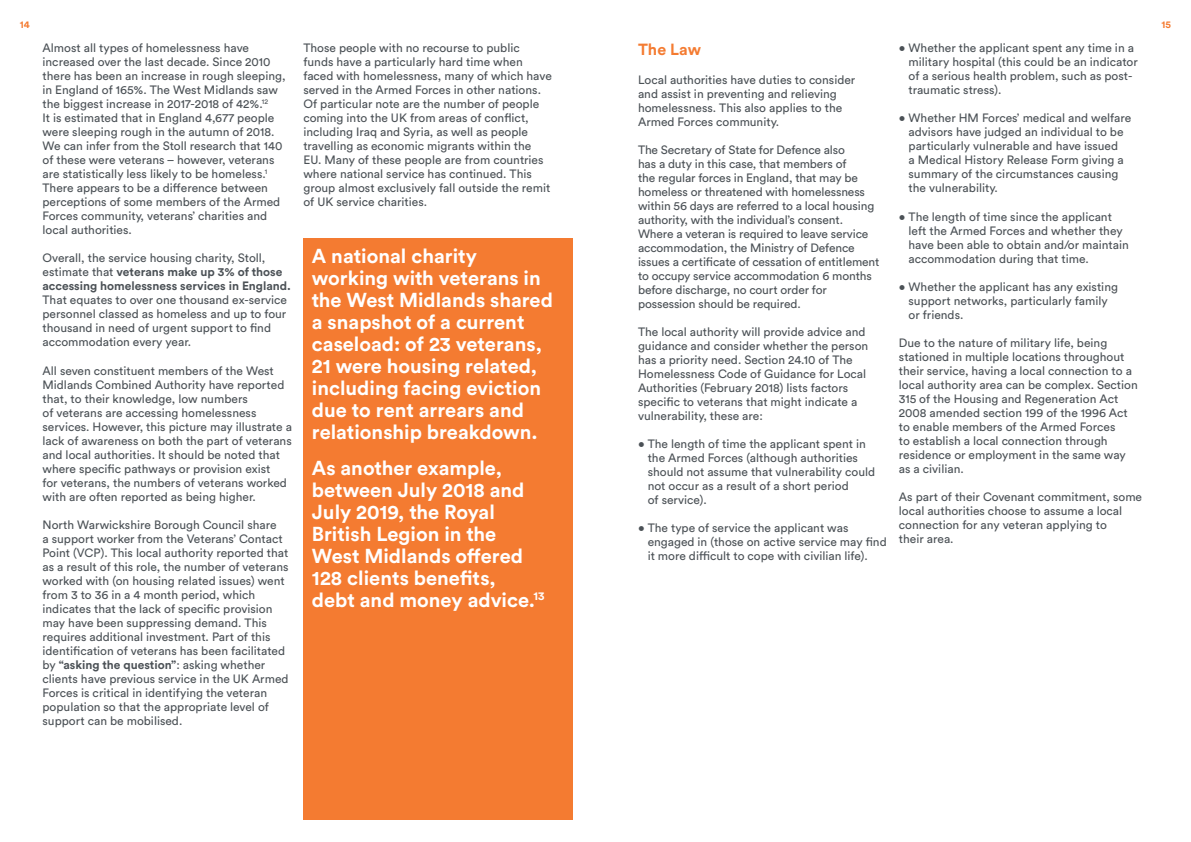
<style>
.page{position:relative;width:1191px;height:842px;background:#fff}
.page>*{position:absolute;margin:0;border:0;box-sizing:border-box;transform-origin:0 0}
.t1{font:700 20px/22px "Circular Std";color:#fff}
.t2{font:700 16px "Circular Std";color:#f47b31}
.t3{font:12px/14px "Circular Std";color:#4b5156}
.t4{font:700 10px "Circular Std";color:#f47b31}
.s1{font-weight:700}
</style>
<div class="page">
<div style="left:303px;top:238px;width:270px;height:581px;background:#f47b31"></div>
<p class="t4" style="left:20px;top:18px;width:11px">14</p>
<p class="t4" style="left:1161px;top:18px;width:11px">15</p>
<p class="t3" style="left:43px;top:41px;width:244px">Almost all types of homelessness have increased over the last decade. Since 2010 there has been an increase in rough sleeping, in England of 165%. The West Midlands saw the biggest increase in 2017-2018 of 42%.<sup>12<br></sup>It is estimated that in England 4,677 people were sleeping rough in the autumn of 2018.<br>We can infer from the Stoll research that 140 of these were veterans – however, veterans are statistically less likely to be homeless.<sup>1<br></sup>There appears to be a difference between perceptions of some members of the Armed Forces community, veterans’ charities and local authorities.</p>
<p class="t3" style="left:43px;top:251px;width:250px">Overall, the service housing charity, Stoll, estimate that <span class="s1">veterans make up 3% of those accessing homelessness services in England.<br></span>That equates to over one thousand ex-service personnel classed as homeless and up to four thousand in need of urgent support to find accommodation every year.</p>
<p class="t3" style="left:43px;top:363px;width:251px">All seven constituent members of the West Midlands Combined Authority have reported that, to their knowledge, low numbers<br>of veterans are accessing homelessness services. However, this picture may illustrate a lack of awareness on both the part of veterans and local authorities. It should be noted that where specific pathways or provision exist<br>for veterans, the numbers of veterans worked with are often reported as being higher.</p>
<p class="t3" style="left:43px;top:517px;width:247px">North Warwickshire Borough Council share<br>a support worker from the Veterans’ Contact Point (VCP). This local authority reported that as a result of this role, the number of veterans worked with (on housing related issues) went from 3 to 36 in a 4 month period, which indicates that the lack of specific provision may have been suppressing demand. This requires additional investment. Part of this identification of veterans has been facilitated by <span class="s1">“asking the question”</span>: asking whether clients have previous service in the UK Armed Forces is critical in identifying the veteran population so that the appropriate level of support can be mobilised.</p>
<p class="t3" style="left:303px;top:41px;width:250px">Those people with no recourse to public funds have a particularly hard time when faced with homelessness, many of which have served in the Armed Forces in other nations.<br>Of particular note are the number of people coming into the UK from areas of conflict, including Iraq and Syria, as well as people travelling as economic migrants within the EU. Many of these people are from countries where national service has continued. This group almost exclusively fall outside the remit of UK service charities.</p>
<p class="t2" style="left:638px;top:40px;width:64px">The Law</p>
<p class="t3" style="left:638px;top:72px;width:219px">Local authorities have duties to consider and assist in preventing and relieving homelessness. This also applies to the Armed Forces community.</p>
<p class="t3" style="left:638px;top:142px;width:243px">The Secretary of State for Defence also<br>has a duty in this case, that members of<br>the regular forces in England, that may be homeless or threatened with homelessness within 56 days are referred to a local housing authority, with the individual’s consent.<br>Where a veteran is required to leave service accommodation, the Ministry of Defence issues a certificate of cessation of entitlement to occupy service accommodation 6 months before discharge, no court order for possession should be required.</p>
<p class="t3" style="left:638px;top:325px;width:232px">The local authority will provide advice and guidance and consider whether the person has a priority need. Section 24.10 of The Homelessness Code of Guidance for Local Authorities (February 2018) lists factors specific to veterans that might indicate a vulnerability, these are:</p>
<p class="t3" style="left:647px;top:437px;width:229px;text-indent:-10px">• The length of time the applicant spent in the Armed Forces (although authorities should not assume that vulnerability could not occur as a result of a short period<br>of service).</p>
<p class="t3" style="left:647px;top:521px;width:241px;text-indent:-10px">• The type of service the applicant was engaged in (those on active service may find it more difficult to cope with civilian life).</p>
<p class="t1" style="left:312px;top:244px;width:242px">A national charity working with veterans in the West Midlands shared a snapshot of a current caseload: of 23 veterans,<br>21 were housing related, including facing eviction due to rent arrears and relationship breakdown.</p>
<p class="t1" style="left:312px;top:457px;width:234px">As another example, between July 2018 and<br>July 2019, the Royal<br>British Legion in the<br>West Midlands offered<br>128 clients benefits,<br>debt and money advice.<sup>13</sup></p>
<p class="t3" style="left:908px;top:41px;width:231px;text-indent:-10px">• Whether the applicant spent any time in a military hospital (this could be an indicator of a serious health problem, such as post&shy;traumatic stress).</p>
<p class="t3" style="left:908px;top:111px;width:224px;text-indent:-10px">• Whether HM Forces’ medical and welfare advisors have judged an individual to be particularly vulnerable and have issued<br>a Medical History Release Form giving a summary of the circumstances causing the vulnerability.</p>
<p class="t3" style="left:908px;top:209px;width:222px;text-indent:-10px">• The length of time since the applicant left the Armed Forces and whether they have been able to obtain and/or maintain accommodation during that time.</p>
<p class="t3" style="left:908px;top:279px;width:211px;text-indent:-10px">• Whether the applicant has any existing support networks, particularly family or friends.</p>
<p class="t3" style="left:899px;top:336px;width:240px">Due to the nature of military life, being stationed in multiple locations throughout their service, having a local connection to a local authority area can be complex. Section 315 of the Housing and Regeneration Act 2008 amended section 199 of the 1996 Act to enable members of the Armed Forces<br>to establish a local connection through residence or employment in the same way as a civilian.</p>
<p class="t3" style="left:899px;top:490px;width:245px">As part of their Covenant commitment, some local authorities choose to assume a local connection for any veteran applying to<br>their area.</p>
</div>
